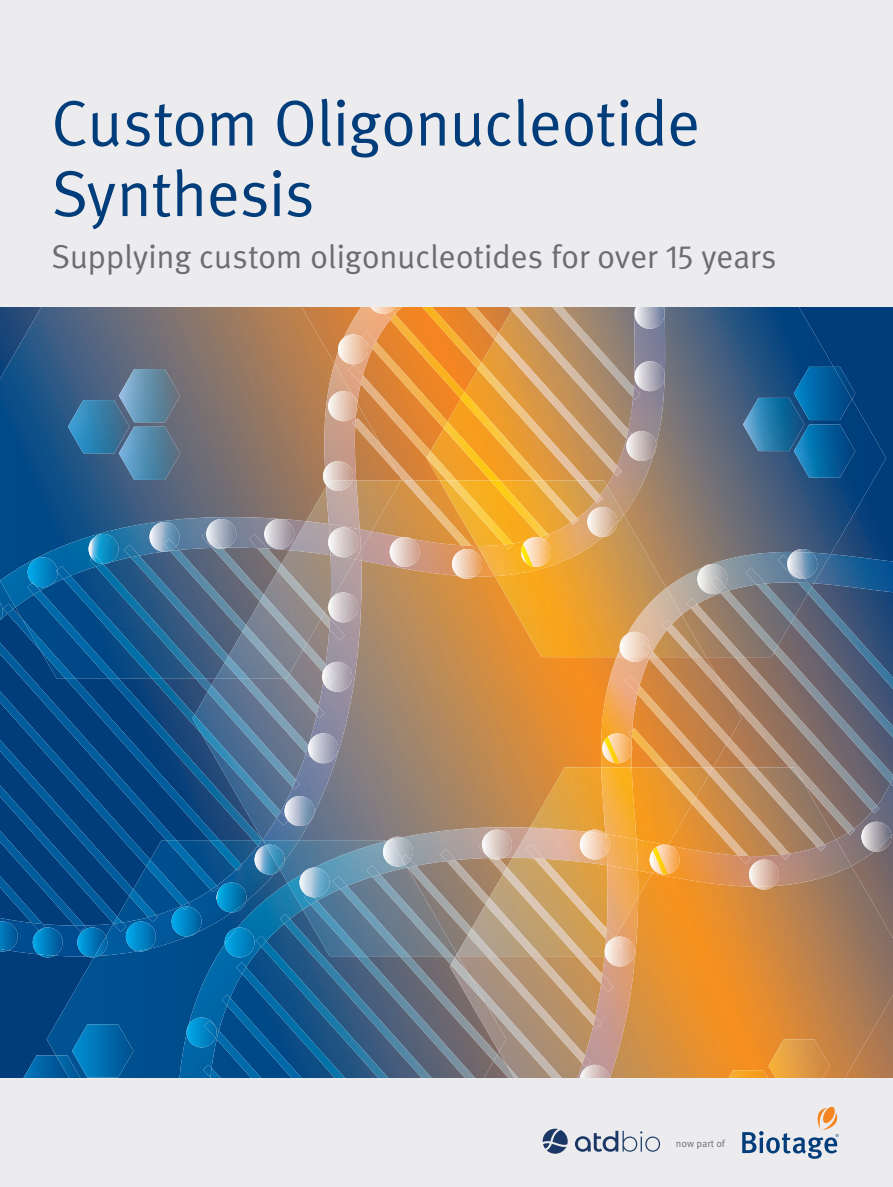
<style>
.page{position:relative;width:893px;height:1187px;background:#fff}
.page>*{position:absolute;margin:0;border:0;box-sizing:border-box;transform-origin:0 0}
.t1{font:64.5px/70.5px "Meta OT Norm";letter-spacing:-.02em;color:#013c7b}
.t2{font:33px "Meta OT Norm";letter-spacing:-.015em;color:#6c6d70}
.t3{font:10.2px "Meta OT Norm";color:#6c6d70}
</style>
<div class="page">
<img style="left:334px;top:307px;width:18px;height:56px">
<img style="left:836px;top:554px;width:57px;height:29px">
<img style="left:338px;top:334px;width:14px;height:29px">
<img style="left:23px;top:1055px;width:24px;height:23px">
<img style="left:852px;top:367px;width:3px;height:32px">
<img style="left:394px;top:480px;width:98px;height:356px">
<img style="left:492px;top:657px;width:50px;height:110px">
<img style="left:542px;top:657px;width:50px;height:110px">
<img style="left:592px;top:657px;width:9px;height:110px">
<img style="left:403px;top:480px;width:36px;height:51px">
<img style="left:401px;top:531px;width:38px;height:45px">
<img style="left:327px;top:678px;width:35px;height:162px">
<img style="left:649px;top:657px;width:54px;height:28px">
<img style="left:649px;top:685px;width:54px;height:82px">
<img style="left:649px;top:728px;width:20px;height:39px">
<img style="left:402px;top:827px;width:55px;height:13px">
<img style="left:601px;top:657px;width:48px;height:110px">
<img style="left:625px;top:675px;width:15px;height:19px">
<svg style="left:629px;top:730px;width:4px;height:6px"></svg>
<img style="left:327px;top:733px;width:11px;height:30px">
<img style="left:327px;top:678px;width:25px;height:13px">
<img style="left:327px;top:678px;width:10px;height:3px">
<img style="left:401px;top:537px;width:19px;height:30px">
<img style="left:388px;top:836px;width:14px;height:1px">
<img style="left:602px;top:733px;width:30px;height:30px">
<img style="left:624px;top:657px;width:21px;height:4px">
<img style="left:666px;top:307px;width:170px;height:276px">
<img style="left:834px;top:399px;width:52px;height:148px">
<img style="left:499px;top:307px;width:13px;height:26px">
<img style="left:512px;top:307px;width:95px;height:26px">
<img style="left:499px;top:333px;width:108px;height:140px">
<img style="left:499px;top:362px;width:88px;height:118px">
<img style="left:499px;top:392px;width:44px;height:88px">
<img style="left:607px;top:307px;width:59px;height:173px">
<svg style="left:633px;top:387px;width:7px;height:12px"></svg>
<svg style="left:614px;top:466px;width:8px;height:10px"></svg>
<img style="left:706px;top:552px;width:125px;height:31px">
<img style="left:778px;top:555px;width:30px;height:28px">
<img style="left:746px;top:567px;width:19px;height:16px">
<img style="left:626px;top:431px;width:30px;height:30px">
<svg style="left:626px;top:430px;width:6px;height:9px"></svg>
<img style="left:635px;top:361px;width:30px;height:30px">
<img style="left:635px;top:307px;width:30px;height:22px">
<img style="left:706px;top:564px;width:21px;height:19px">
<svg style="left:706px;top:564px;width:6px;height:3px"></svg>
<img style="left:710px;top:576px;width:15px;height:7px">
<svg style="left:787px;top:549px;width:25px;height:11px"></svg>
<img style="left:788px;top:552px;width:29px;height:26px">
<img style="left:787px;top:560px;width:18px;height:19px">
<img style="left:743px;top:398px;width:61px;height:53px">
<img style="left:794px;top:367px;width:58px;height:53px">
<img style="left:794px;top:424px;width:61px;height:53px">
<img style="left:439px;top:480px;width:267px;height:177px">
<img style="left:577px;top:480px;width:23px;height:5px">
<img style="left:548px;top:480px;width:29px;height:5px">
<img style="left:513px;top:480px;width:35px;height:5px">
<img style="left:447px;top:480px;width:66px;height:64px">
<img style="left:477px;top:485px;width:147px;height:91px">
<svg style="left:595px;top:495px;width:8px;height:8px"></svg>
<svg style="left:571px;top:518px;width:8px;height:7px"></svg>
<svg style="left:504px;top:543px;width:10px;height:6px"></svg>
<img style="left:682px;top:624px;width:19px;height:33px">
<img style="left:617px;top:588px;width:65px;height:69px">
<svg style="left:662px;top:619px;width:10px;height:11px"></svg>
<svg style="left:647px;top:648px;width:11px;height:10px"></svg>
<img style="left:521px;top:537px;width:30px;height:30px">
<svg style="left:526px;top:534px;width:24px;height:8px"></svg>
<img style="left:587px;top:507px;width:30px;height:30px">
<img style="left:620px;top:632px;width:30px;height:25px">
<img style="left:638px;top:641px;width:12px;height:15px">
<img style="left:47px;top:973px;width:132px;height:105px">
<img style="left:432px;top:956px;width:26px;height:122px">
<img style="left:389px;top:956px;width:43px;height:122px">
<img style="left:327px;top:956px;width:62px;height:122px">
<img style="left:303px;top:967px;width:42px;height:111px">
<img style="left:179px;top:973px;width:124px;height:105px">
<svg style="left:222px;top:994px;width:8px;height:11px"></svg>
<svg style="left:203px;top:1064px;width:18px;height:14px"></svg>
<svg style="left:215px;top:1026px;width:4px;height:13px"></svg>
<img style="left:187px;top:1017px;width:28px;height:30px">
<img style="left:204px;top:1020px;width:13px;height:17px">
<img style="left:56px;top:1055px;width:25px;height:23px">
<img style="left:72px;top:1024px;width:61px;height:53px">
<img style="left:407px;top:840px;width:50px;height:113px">
<img style="left:407px;top:874px;width:46px;height:82px">
<img style="left:366px;top:885px;width:44px;height:71px">
<img style="left:327px;top:909px;width:39px;height:47px">
<img style="left:327px;top:840px;width:80px;height:69px">
<img style="left:366px;top:865px;width:14px;height:11px">
<img style="left:333px;top:876px;width:14px;height:13px">
<svg style="left:383px;top:837px;width:33px;height:30px"></svg>
<img style="left:327px;top:867px;width:2px;height:30px">
<svg style="left:0;top:678px;width:327px;height:295px;background:#1c5b91"></svg>
<img style="left:0;top:307px;width:250px;height:371px">
<img style="left:250px;top:307px;width:51px;height:173px">
<img style="left:301px;top:307px;width:33px;height:173px">
<img style="left:206px;top:632px;width:9px;height:30px">
<img style="left:206px;top:607px;width:9px;height:25px">
<img style="left:162px;top:607px;width:44px;height:71px">
<img style="left:119px;top:607px;width:43px;height:71px">
<img style="left:34px;top:607px;width:85px;height:71px">
<img style="left:22px;top:618px;width:54px;height:60px">
<img style="left:0;top:517px;width:215px;height:90px">
<img style="left:124px;top:544px;width:15px;height:13px">
<img style="left:90px;top:564px;width:14px;height:2px">
<img style="left:58px;top:566px;width:13px;height:13px">
<img style="left:324px;top:363px;width:28px;height:105px">
<svg style="left:206px;top:547px;width:9px;height:2px"></svg>
<img style="left:206px;top:519px;width:9px;height:28px">
<img style="left:150px;top:522px;width:29px;height:30px">
<svg style="left:163px;top:539px;width:16px;height:13px"></svg>
<img style="left:89px;top:534px;width:30px;height:30px">
<svg style="left:92px;top:555px;width:19px;height:9px"></svg>
<img style="left:28px;top:557px;width:30px;height:30px">
<svg style="left:27px;top:582px;width:13px;height:12px"></svg>
<img style="left:323px;top:468px;width:2px;height:12px">
<img style="left:325px;top:461px;width:27px;height:19px">
<svg style="left:352px;top:307px;width:147px;height:173px;background:#e7973e"></svg>
<img style="left:328px;top:391px;width:29px;height:30px">
<img style="left:68px;top:400px;width:61px;height:53px">
<img style="left:119px;top:369px;width:61px;height:53px">
<img style="left:119px;top:426px;width:61px;height:54px">
<img style="left:215px;top:480px;width:186px;height:198px">
<img style="left:225px;top:655px;width:17px;height:23px">
<img style="left:242px;top:625px;width:47px;height:53px">
<img style="left:260px;top:594px;width:47px;height:56px">
<img style="left:278px;top:564px;width:47px;height:55px">
<img style="left:289px;top:521px;width:83px;height:34px">
<svg style="left:360px;top:529px;width:2px;height:32px"></svg>
<img style="left:326px;top:480px;width:34px;height:119px">
<img style="left:329px;top:524px;width:32px;height:35px">
<svg style="left:328px;top:595px;width:7px;height:20px"></svg>
<svg style="left:328px;top:536px;width:2px;height:14px"></svg>
<img style="left:330px;top:527px;width:28px;height:30px">
<img style="left:327px;top:480px;width:25px;height:11px">
<img style="left:458px;top:836px;width:435px;height:242px">
<img style="left:713px;top:836px;width:35px;height:3px">
<img style="left:506px;top:956px;width:71px;height:107px">
<img style="left:531px;top:956px;width:46px;height:69px">
<img style="left:576px;top:956px;width:1px;height:27px">
<img style="left:468px;top:972px;width:94px;height:106px">
<img style="left:506px;top:1064px;width:13px;height:14px">
<img style="left:713px;top:839px;width:138px;height:47px">
<svg style="left:817px;top:844px;width:9px;height:7px"></svg>
<svg style="left:781px;top:853px;width:10px;height:6px"></svg>
<svg style="left:738px;top:855px;width:13px;height:9px"></svg>
<img style="left:577px;top:956px;width:61px;height:122px">
<svg style="left:582px;top:1055px;width:9px;height:9px"></svg>
<svg style="left:593px;top:1016px;width:8px;height:12px"></svg>
<img style="left:601px;top:974px;width:13px;height:17px">
<img style="left:580px;top:1064px;width:30px;height:14px">
<img style="left:605px;top:956px;width:30px;height:10px">
<img style="left:755px;top:886px;width:18px;height:3px">
<img style="left:749px;top:859px;width:30px;height:27px">
<img style="left:457px;top:767px;width:256px;height:189px">
<svg style="left:703px;top:583px;width:190px;height:253px;background:#867873"></svg>
<img style="left:659px;top:767px;width:37px;height:37px">
<img style="left:468px;top:928px;width:17px;height:28px">
<img style="left:485px;top:897px;width:18px;height:59px">
<img style="left:503px;top:867px;width:83px;height:89px">
<img style="left:534px;top:873px;width:67px;height:66px">
<img style="left:512px;top:827px;width:152px;height:46px">
<img style="left:526px;top:844px;width:18px;height:14px">
<img style="left:601px;top:767px;width:37px;height:188px">
<img style="left:606px;top:834px;width:32px;height:36px">
<img style="left:580px;top:831px;width:27px;height:28px">
<svg style="left:580px;top:829px;width:26px;height:15px"></svg>
<img style="left:605px;top:834px;width:5px;height:19px">
<svg style="left:605px;top:928px;width:17px;height:27px"></svg>
<img style="left:650px;top:844px;width:18px;height:26px">
<img style="left:450px;top:956px;width:56px;height:95px">
<img style="left:451px;top:957px;width:35px;height:46px">
<svg style="left:443px;top:953px;width:15px;height:11px"></svg>
<img style="left:728px;top:1070px;width:40px;height:8px">
<img style="left:768px;top:1039px;width:62px;height:39px">
<div style="left:0;top:1078px;width:893px;height:108px;background:#ececee"></div>
<div style="left:0;top:0;width:893px;height:307px;background:#ececee"></div>
<svg style="left:543px;top:1128px;width:117px;height:25px"></svg>
<svg style="left:742px;top:1106px;width:97px;height:53px"></svg>
<h1 class="t1" style="left:51px;top:89px;width:651px">Custom Oligonucleotide<br>Synthesis</h1>
<p class="t2" style="left:51px;top:238px;width:727px">Supplying custom oligonucleotides for over 15 years</p>
<p class="t3" style="left:676px;top:1137px;width:51px">now part of</p>
</div>
